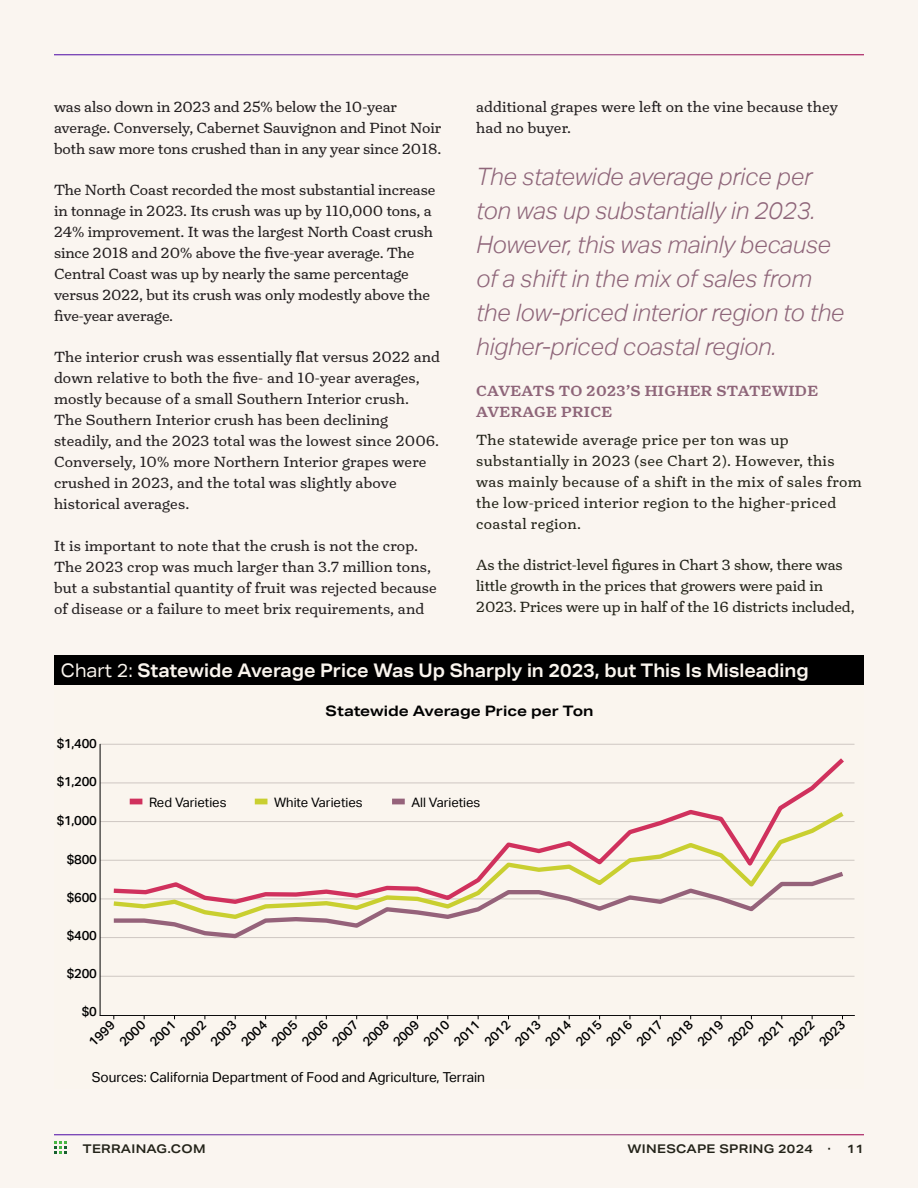
<style>
.page{position:relative;width:918px;height:1188px;background:#faf5f0}
.page>*{position:absolute;margin:0;border:0;box-sizing:border-box;transform-origin:0 0}
.t1{font:italic 300 24px/34.2px "Aktiv Grotesk";letter-spacing:-.005em;color:#8e6579}
.t2{font:700 18.75px "Aktiv Grotesk Ex";color:#faf5ee;scale:.88 1}
.t3{font:15px/21px "Turnip";letter-spacing:.005em;color:#231f20}
.Body{font:15px/21px "Turnip";letter-spacing:.02em;color:#232319}
.Body-2{font:15px/21px "Turnip";letter-spacing:-.005em;color:#232319}
.t4{font:500 15px/21px "Turnip";letter-spacing:.025em;color:#8e6579}
.t5{font:700 14.4px "Aktiv Grotesk Ex";color:#000}
.t6{font:13.8px "Aktiv Grotesk";color:#000}
.t7{font:500 13.05px "Aktiv Grotesk";letter-spacing:-.02em;color:#000}
.t8{font:13.05px "Aktiv Grotesk";color:#000}
.t9{font:600 12px "Aktiv Grotesk Ex";letter-spacing:.025em;color:#232319}
.s1{font-weight:400}
</style>
<div class="page">
<hr style="left:54px;top:54px;width:810px;height:1px;background:#fff">
<hr style="left:54px;top:1134px;width:810px;height:1px;background:#fff">
<svg style="left:54px;top:1141px;width:13px;height:12px"></svg>
<hr style="left:100px;top:744px;width:755px;height:1px;background:#cec7c2">
<hr style="left:100px;top:783px;width:755px;height:1px;background:#cec7c2">
<hr style="left:100px;top:937px;width:755px;height:1px;background:#cec7c2">
<hr style="left:100px;top:860px;width:755px;height:1px;background:#cec7c2">
<hr style="left:100px;top:821px;width:755px;height:1px;background:#cec7c2">
<hr style="left:100px;top:976px;width:755px;height:1px;background:#cec7c2">
<hr style="left:100px;top:899px;width:755px;height:1px;background:#cec7c2">
<hr style="left:100px;top:1015px;width:755px;height:1px;background:#000">
<hr style="left:100px;top:744px;width:1px;height:272px;background:#000">
<div style="left:54px;top:656px;width:810px;height:29px;background:#000"></div>
<svg style="left:109px;top:758px;width:740px;height:142px"></svg>
<svg style="left:109px;top:808px;width:739px;height:60px"></svg>
<svg style="left:109px;top:868px;width:739px;height:71px"></svg>
<h2 class="t3" style="left:54px;top:96px;width:389px">was also down in 2023 and 25% below the 10-year average. Conversely, Cabernet Sauvignon and Pinot Noir both saw more tons crushed than in any year since 2018.</h2>
<h2 class="t3" style="left:54px;top:179px;width:383px">The North Coast recorded the most substantial increase in tonnage in 2023. Its crush was up by 110,000 tons, a 24% improvement. It was the largest North Coast crush since 2018 and 20% above the five-year average. The Central Coast was up by nearly the same percentage versus 2022, but its crush was only modestly above the five-year average.</h2>
<h2 class="t3" style="left:54px;top:347px;width:388px">The interior crush was essentially flat versus 2022 and down relative to both the five- and 10-year averages, mostly because of a small Southern Interior crush.<br>The Southern Interior crush has been declining steadily, and the 2023 total was the lowest since 2006.<br>Conversely, 10% more Northern Interior grapes were crushed in 2023, and the total was slightly above historical averages.</h2>
<h2 class="t3" style="left:54px;top:535px;width:384px">It is important to note that the crush is not the crop.<br>The 2023 crop was much larger than 3.7 million tons, but a substantial quantity of fruit was rejected because of disease or a failure to meet brix requirements, and</h2>
<h2 class="t3" style="left:476px;top:96px;width:363px">additional grapes were left on the vine because they had no buyer.</h2>
<h2 class="t1" style="left:476px;top:159px;width:370px">The statewide average price per ton was up substantially in 2023.<br>However, this was mainly because of a shift in the mix of sales from the low-priced interior region to the higher-priced coastal region.</h2>
<h2 class="t4" style="left:476px;top:381px;width:344px">CAVEATS TO 2023’S HIGHER STATEWIDE<br>AVERAGE PRICE</h2>
<p class="Body" style="left:476px;top:429px;width:387px">The statewide average price per ton was up substantially in 2023 (see Chart 2). However, this was mainly because of a shift in the mix of sales from the low-priced interior region to the higher-priced coastal region.</p>
<p class="Body-2" style="left:476px;top:555px;width:380px">As the district-level figures in Chart 3 show, there was little growth in the prices that growers were paid in<br>2023. Prices were up in half of the 16 districts included,</p>
<p class="t2" style="left:61px;top:658px;width:851px"><span class="s1">Chart 2:</span> Statewide Average Price Was Up Sharply in 2023, but This Is Misleading</p>
<p class="t7" style="left:57px;top:736px;width:42px">$1,400</p>
<p class="t7" style="left:57px;top:774px;width:42px">$1,200</p>
<p class="t7" style="left:57px;top:812px;width:42px">$1,000</p>
<p class="t7" style="left:67px;top:851px;width:32px">$800</p>
<p class="t7" style="left:67px;top:890px;width:32px">$600</p>
<p class="t7" style="left:67px;top:928px;width:32px">$400</p>
<p class="t7" style="left:67px;top:966px;width:32px">$200</p>
<p class="t5" style="left:326px;top:702px;width:269px">Statewide Average Price per Ton</p>
<p class="t8" style="left:149px;top:795px;width:79px">Red Varieties</p>
<p class="t8" style="left:274px;top:795px;width:90px">White Varieties</p>
<p class="t8" style="left:411px;top:795px;width:71px">All Varieties</p>
<p class="t7" style="left:82px;top:1004px;width:17px">$0</p>
<p class="t7" style="left:86px;top:1039px;width:32px;rotate:-45deg">1999</p>
<p class="t7" style="left:116px;top:1039px;width:32px;rotate:-45deg">2000</p>
<p class="t7" style="left:147px;top:1039px;width:32px;rotate:-45deg">2001</p>
<p class="t7" style="left:177px;top:1039px;width:32px;rotate:-45deg">2002</p>
<p class="t7" style="left:207px;top:1039px;width:32px;rotate:-45deg">2003</p>
<p class="t7" style="left:238px;top:1039px;width:32px;rotate:-45deg">2004</p>
<p class="t7" style="left:268px;top:1039px;width:32px;rotate:-45deg">2005</p>
<p class="t7" style="left:299px;top:1039px;width:32px;rotate:-45deg">2006</p>
<p class="t7" style="left:329px;top:1039px;width:32px;rotate:-45deg">2007</p>
<p class="t7" style="left:359px;top:1039px;width:32px;rotate:-45deg">2008</p>
<p class="t7" style="left:390px;top:1039px;width:32px;rotate:-45deg">2009</p>
<p class="t7" style="left:420px;top:1039px;width:32px;rotate:-45deg">2010</p>
<p class="t7" style="left:451px;top:1039px;width:32px;rotate:-45deg">2011</p>
<p class="t7" style="left:481px;top:1039px;width:32px;rotate:-45deg">2012</p>
<p class="t7" style="left:512px;top:1039px;width:32px;rotate:-45deg">2013</p>
<p class="t7" style="left:542px;top:1039px;width:32px;rotate:-45deg">2014</p>
<p class="t7" style="left:572px;top:1039px;width:32px;rotate:-45deg">2015</p>
<p class="t7" style="left:603px;top:1039px;width:32px;rotate:-45deg">2016</p>
<p class="t7" style="left:633px;top:1039px;width:32px;rotate:-45deg">2017</p>
<p class="t7" style="left:664px;top:1039px;width:32px;rotate:-45deg">2018</p>
<p class="t7" style="left:694px;top:1039px;width:32px;rotate:-45deg">2019</p>
<p class="t7" style="left:725px;top:1039px;width:32px;rotate:-45deg">2020</p>
<p class="t7" style="left:755px;top:1039px;width:32px;rotate:-45deg">2021</p>
<p class="t7" style="left:785px;top:1039px;width:32px;rotate:-45deg">2022</p>
<p class="t7" style="left:816px;top:1039px;width:32px;rotate:-45deg">2023</p>
<p class="t6" style="left:92px;top:1069px;width:395px">Sources: California Department of Food and Agriculture, Terrain</p>
<p class="t9" style="left:83px;top:1142px;width:124px">TERRAINAG.COM</p>
<p class="t9" style="left:628px;top:1142px;width:205px">WINESCAPE SPRING 2024 ·</p>
<p class="t9" style="left:847px;top:1142px;width:19px">11</p>
</div>
